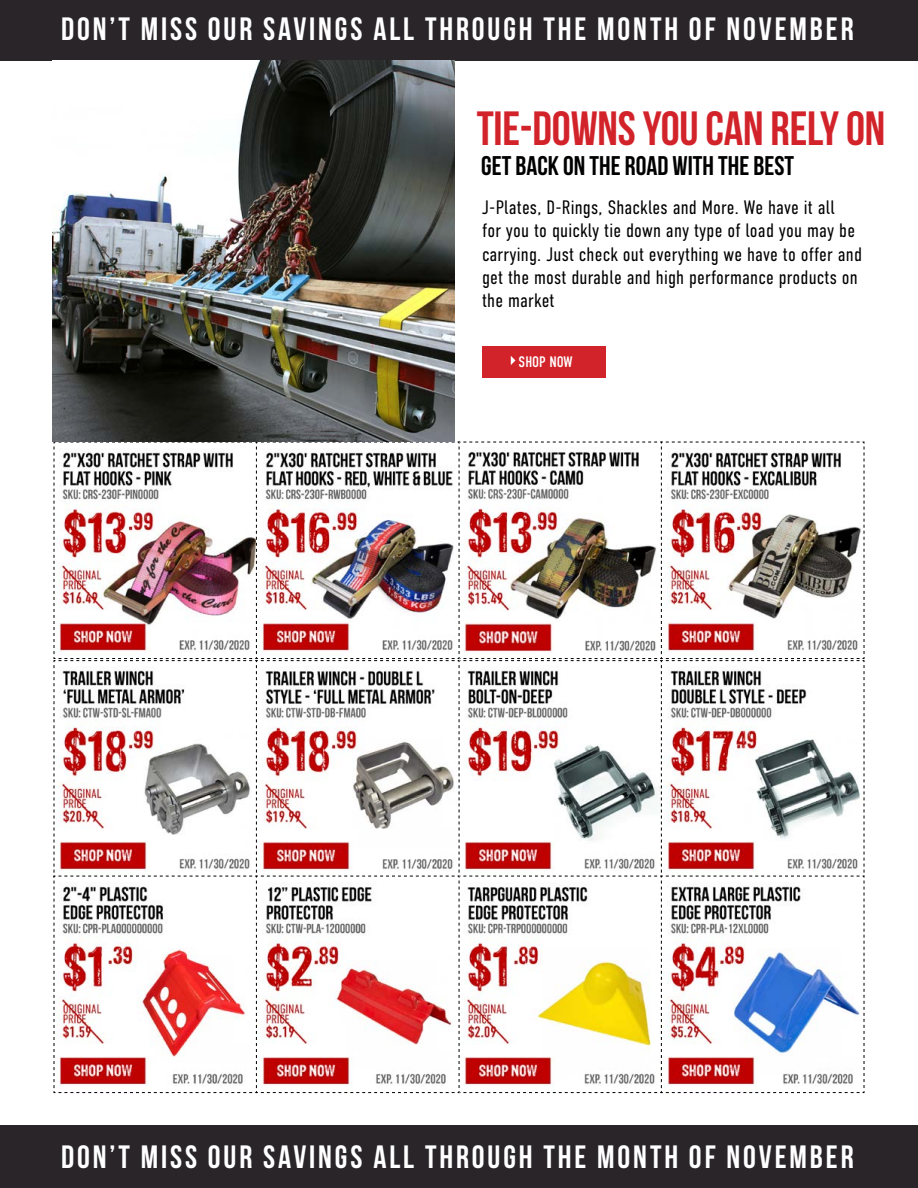
<style>
.page{position:relative;width:918px;height:1188px;background:#fff}
.page>*{position:absolute;margin:0;border:0;box-sizing:border-box;transform-origin:0 0}
.t1{font:48px "Bebas Neue";letter-spacing:-.005em;color:#d2232a}
.t2{font:700 32.25px "Bebas Neue";letter-spacing:.09em;color:#fff}
.t3{font:27px "Bebas Neue";color:#000}
.t4{font:300 19.5px/23.4px "DIN Condensed";letter-spacing:.01em;color:#000}
.t5{font:15.15px "DIN Condensed";color:#fff}
</style>
<div class="page">
<div style="left:0;top:0;width:918px;height:61px;background:#292529"></div>
<div style="left:0;top:1126px;width:918px;height:62px;background:#292529"></div>
<img style="left:54px;top:442px;width:811px;height:651px">
<svg style="left:661px;top:442px;width:204px;height:217px"></svg>
<svg style="left:52px;top:60px;width:813px;height:382px"></svg>
<h2 class="t2" style="left:61px;top:12px;width:794px">DON’T MISS OUR SAVINGS ALL THROUGH THE MONTH OF NOVEMBER</h2>
<h1 class="t1" style="left:477px;top:102px;width:410px">TIE-DOWNS YOU CAN RELY ON</h1>
<h3 class="t3" style="left:481px;top:151px;width:314px">GET BACK ON THE ROAD WITH THE BEST</h3>
<p class="t4" style="left:482px;top:196px;width:381px">J-Plates, D-Rings, Shackles and More. We have it all<br>for you to quickly tie down any type of load you may be carrying. Just check out everything we have to offer and get the most durable and high performance products on the market</p>
<p class="t5" style="left:519px;top:354px;width:55px">SHOP NOW</p>
<h2 class="t2" style="left:61px;top:1139px;width:794px">DON’T MISS OUR SAVINGS ALL THROUGH THE MONTH OF NOVEMBER</h2>
</div>
